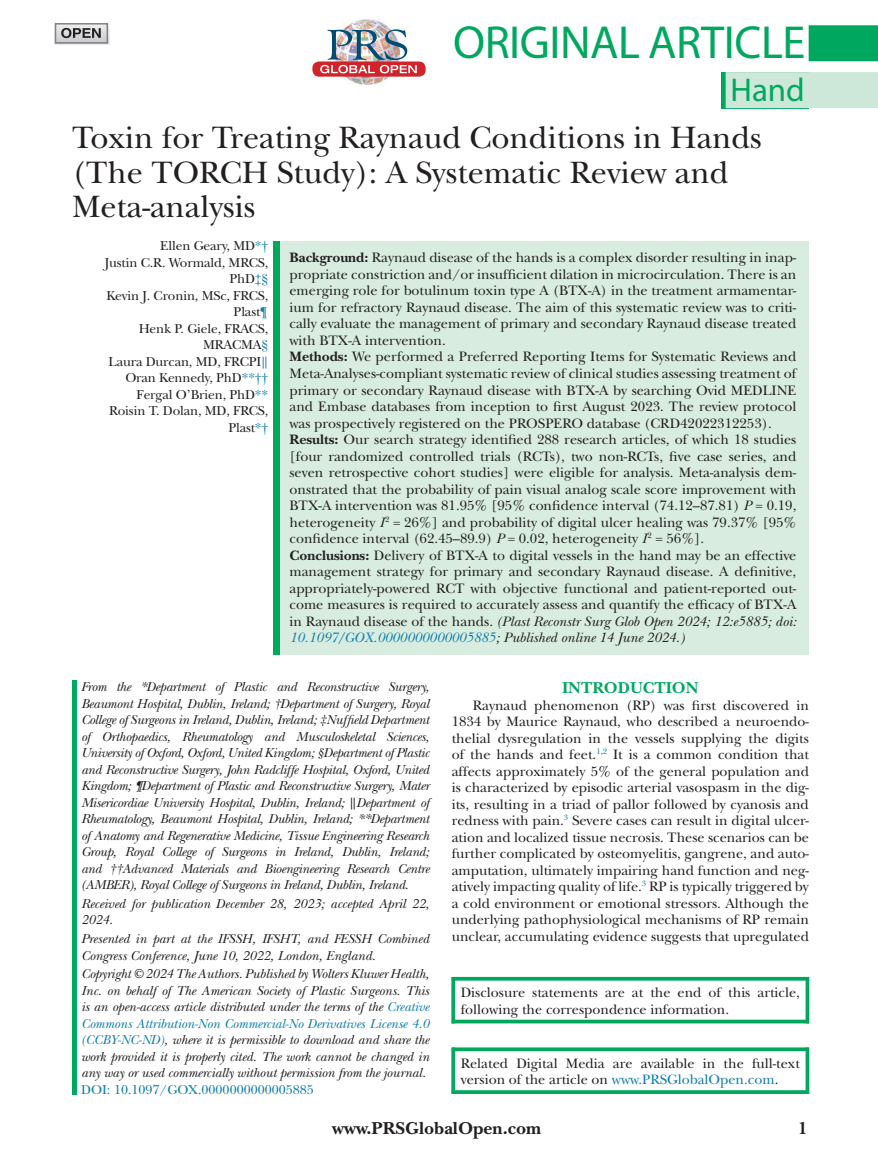
<style>
.page{position:relative;width:878px;height:1175px;background:#fff}
.page>*{position:absolute;margin:0;border:0;box-sizing:border-box;transform-origin:0 0}
.t1{font:46.5px "Myriad Pro";letter-spacing:-.01em;color:#00a85f}
.t2{font:33px "Myriad Pro";color:#00a85f}
.t3{font:32.25px/34.5px "New Baskerville Std";color:#231f20}
.t4{font:700 18px "New Baskerville Std";color:#231f20}
.t5{font:700 16.5px "New Baskerville Std";color:#00a85f}
.t6{font:14.25px/16.5px "New Baskerville Std";color:#231f20}
.t7{font:italic 13.5px/16.5px "New Baskerville Std";color:#231f20;text-align:justify}
.t8{font:13.5px/16.5px "New Baskerville Std";letter-spacing:-.01em;color:#231f20;text-align:right}
.t9{font:13.5px "New Baskerville Std";color:#0f7eac}
.s1{color:#0f7eac}
.s2{font-family:"STIX General";color:#0f7eac}
.s3{font-weight:700}
.s4{font-style:italic}
.s5{font-style:italic;color:#0f7eac}
.s6{font-family:"STIX General";font-style:normal}
</style>
<div class="page">
<div style="left:721px;top:72px;width:88px;height:36px;background:#00a85f"></div>
<div style="left:725px;top:72px;width:153px;height:36px;background:#cde8d8"></div>
<div style="left:808px;top:25px;width:70px;height:36px;background:#00a85f"></div>
<img style="left:343px;top:20px;width:48px;height:64px">
<div style="left:312px;top:61px;width:113px;height:16px;background:#d1232a;border-radius:7px"></div>
<img style="left:320px;top:29px;width:97px;height:44px">
<div style="left:274px;top:126px;width:534px;height:529px;background:#d8ede0"></div>
<div style="left:274px;top:240px;width:6px;height:109px;background:#00a85f"></div>
<div style="left:274px;top:339px;width:6px;height:93px;background:#00a85f"></div>
<div style="left:274px;top:421px;width:6px;height:126px;background:#00a85f"></div>
<div style="left:274px;top:537px;width:6px;height:118px;background:#00a85f"></div>
<hr style="left:72px;top:680px;width:4px;height:215px;background:#00a85f">
<hr style="left:72px;top:895px;width:4px;height:35px;background:#00a85f">
<hr style="left:72px;top:930px;width:4px;height:35px;background:#00a85f">
<hr style="left:72px;top:965px;width:4px;height:118px;background:#00a85f">
<hr style="left:72px;top:1081px;width:4px;height:13px;background:#00a85f">
<div style="left:272px;top:126px;width:536px;height:115px;background:#fff"></div>
<img style="left:54px;top:23px;width:55px;height:22px">
<svg style="left:451px;top:977px;width:4px;height:46px"></svg>
<svg style="left:805px;top:977px;width:4px;height:46px"></svg>
<svg style="left:452px;top:976px;width:356px;height:4px"></svg>
<svg style="left:452px;top:1019px;width:356px;height:4px"></svg>
<svg style="left:451px;top:1047px;width:4px;height:47px"></svg>
<svg style="left:805px;top:1047px;width:4px;height:47px"></svg>
<svg style="left:452px;top:1047px;width:356px;height:4px"></svg>
<svg style="left:452px;top:1090px;width:356px;height:4px"></svg>
<div style="left:55px;top:23px;width:53px;height:21px;border:2px solid #808285"></div>
<svg style="left:61px;top:28px;width:40px;height:10px"></svg>
<h1 class="t1" style="left:453px;top:14px;width:354px">ORIGINAL ARTICLE</h1>
<h2 class="t2" style="left:730px;top:69px;width:76px">HAND</h2>
<h3 class="t3" style="left:72px;top:121px;width:691px">Toxin for Treating Raynaud Conditions in Hands (The TORCH Study): A Systematic Review and<br>Meta-analysis</h3>
<p class="t8" style="left:105px;top:238px;width:165px">Ellen Geary, MD<span class="s1">*†<br></span>Justin C.R. Wormald, MRCS,<br>PhD<span class="s1">‡§<br></span>Kevin J. Cronin, MSc, FRCS,<br>Plast<span class="s1">¶<br></span>Henk P. Giele, FRACS,<br>MRACMA<span class="s1">§<br></span>Laura Durcan, MD, FRCPI<span class="s2">∥<br></span>Oran Kennedy, PhD<span class="s1">**††<br></span>Fergal O’Brien, PhD<span class="s1">**<br></span>Roisin T. Dolan, MD, FRCS,<br>Plast<span class="s1">*†</span></p>
<p class="t6" style="left:289px;top:250px;width:508px"><span class="s3">Background:</span> Raynaud disease of the hands is a complex disorder resulting in inap&shy;propriate constriction and/or insufficient dilation in microcirculation. There is an emerging role for botulinum toxin type A (BTX-A) in the treatment armamentar&shy;ium for refractory Raynaud disease. The aim of this systematic review was to criti&shy;cally evaluate the management of primary and secondary Raynaud disease treated with BTX-A intervention.<br><span class="s3">Methods:</span> We performed a Preferred Reporting Items for Systematic Reviews and Meta-Analyses-compliant systematic review of clinical studies assessing treatment of primary or secondary Raynaud disease with BTX-A by searching Ovid MEDLINE and Embase databases from inception to first August 2023. The review protocol was prospectively registered on the PROSPERO database (CRD42022312253).<br><span class="s3">Results:</span> Our search strategy identified 288 research articles, of which 18 studies [four randomized controlled trials (RCTs), two non-RCTs, five case series, and seven retrospective cohort studies] were eligible for analysis. Meta-analysis dem&shy;onstrated that the probability of pain visual analog scale score improvement with BTX-A intervention was 81.95% [95% confidence interval (74.12–87.81) <span class="s4">P</span> = 0.19, heterogeneity <span class="s4">I</span><sup>2</sup> = 26%] and probability of digital ulcer healing was 79.37% [95% confidence interval (62.45–89.9) <span class="s4">P</span> = 0.02, heterogeneity <span class="s4">I</span><sup>2</sup> = 56%].<br><span class="s3">Conclusions:</span> Delivery of BTX-A to digital vessels in the hand may be an effective management strategy for primary and secondary Raynaud disease. A definitive, appropriately-powered RCT with objective functional and patient-reported out&shy;come measures is required to accurately assess and quantify the efficacy of BTX-A in Raynaud disease of the hands. <span class="s4">(Plast Reconstr Surg Glob Open 2024; 12:e5885; doi:<br></span><span class="s5">10.1097/GOX.0000000000005885</span><span class="s4">; Published online 14 June 2024.)</span></p>
<p class="t7" style="left:81px;top:678px;width:350px">From the *Department of Plastic and Reconstructive Surgery, Beaumont Hospital, Dublin, Ireland; †Department of Surgery, Royal College of Surgeons in Ireland, Dublin, Ireland; ‡Nuffield Department of Orthopaedics, Rheumatology and Musculoskeletal Sciences, University of Oxford, Oxford, United Kingdom; §Department of Plastic and Reconstructive Surgery, John Radcliffe Hospital, Oxford, United Kingdom; ¶Department of Plastic and Reconstructive Surgery, Mater Misericordiae University Hospital, Dublin, Ireland; <span class="s6">∥</span>Department of Rheumatology, Beaumont Hospital, Dublin, Ireland; **Department of Anatomy and Regenerative Medicine, Tissue Engineering Research Group, Royal College of Surgeons in Ireland, Dublin, Ireland; and ††Advanced Materials and Bioengineering Research Centre (AMBER), Royal College of Surgeons in Ireland, Dublin, Ireland.</p>
<p class="t7" style="left:81px;top:895px;width:349px">Received for publication December 28, 2023; accepted April 22,<br>2024.</p>
<p class="t7" style="left:81px;top:930px;width:349px">Presented in part at the IFSSH, IFSHT, and FESSH Combined<br>Congress Conference, June 10, 2022, London, England.</p>
<p class="t7" style="left:81px;top:965px;width:350px">Copyright © 2024 The Authors. Published by Wolters Kluwer Health, Inc. on behalf of The American Society of Plastic Surgeons. This is an open-access article distributed under the terms of the <span class="s1">Creative Commons Attribution-Non Commercial-No Derivatives License 4.0 (CCBY-NC-ND)</span>, where it is permissible to download and share the work provided it is properly cited. The work cannot be changed in any way or used commercially without permission from the journal.</p>
<p class="t9" style="left:81px;top:1081px;width:234px">DOI: 10.1097/GOX.0000000000005885</p>
<p class="t5" style="left:562px;top:678px;width:138px">INTRODUCTION</p>
<p class="t6" style="left:451px;top:697px;width:359px;text-align:justify;text-indent:21px">Raynaud phenomenon (RP) was first discovered in 1834 by Maurice Raynaud, who described a neuroendo&shy;thelial dysregulation in the vessels supplying the digits of the hands and feet.<sup>1</sup><sup>,</sup><sup>2</sup> It is a common condition that affects approximately 5% of the general population and is characterized by episodic arterial vasospasm in the dig&shy;its, resulting in a triad of pallor followed by cyanosis and redness with pain.<sup>3</sup> Severe cases can result in digital ulcer&shy;ation and localized tissue necrosis. These scenarios can be further complicated by osteomyelitis, gangrene, and auto&shy;amputation, ultimately impairing hand function and neg&shy;atively impacting quality of life.<sup>3</sup> RP is typically triggered by a cold environment or emotional stressors. Although the underlying pathophysiological mechanisms of RP remain unclear, accumulating evidence suggests that upregulated</p>
<p class="t6" style="left:460px;top:984px;width:341px">Disclosure statements are at the end of this article, following the correspondence information.</p>
<p class="t6" style="left:460px;top:1054px;width:341px">Related Digital Media are available in the full-text version of the article on <span class="s1">www.PRSGlobalOpen.com</span>.</p>
<p class="t4" style="left:332px;top:1118px;width:210px">www.PRSGlobalOpen.com</p>
<p class="t4" style="left:798px;top:1118px;width:11px">1</p>
</div>
